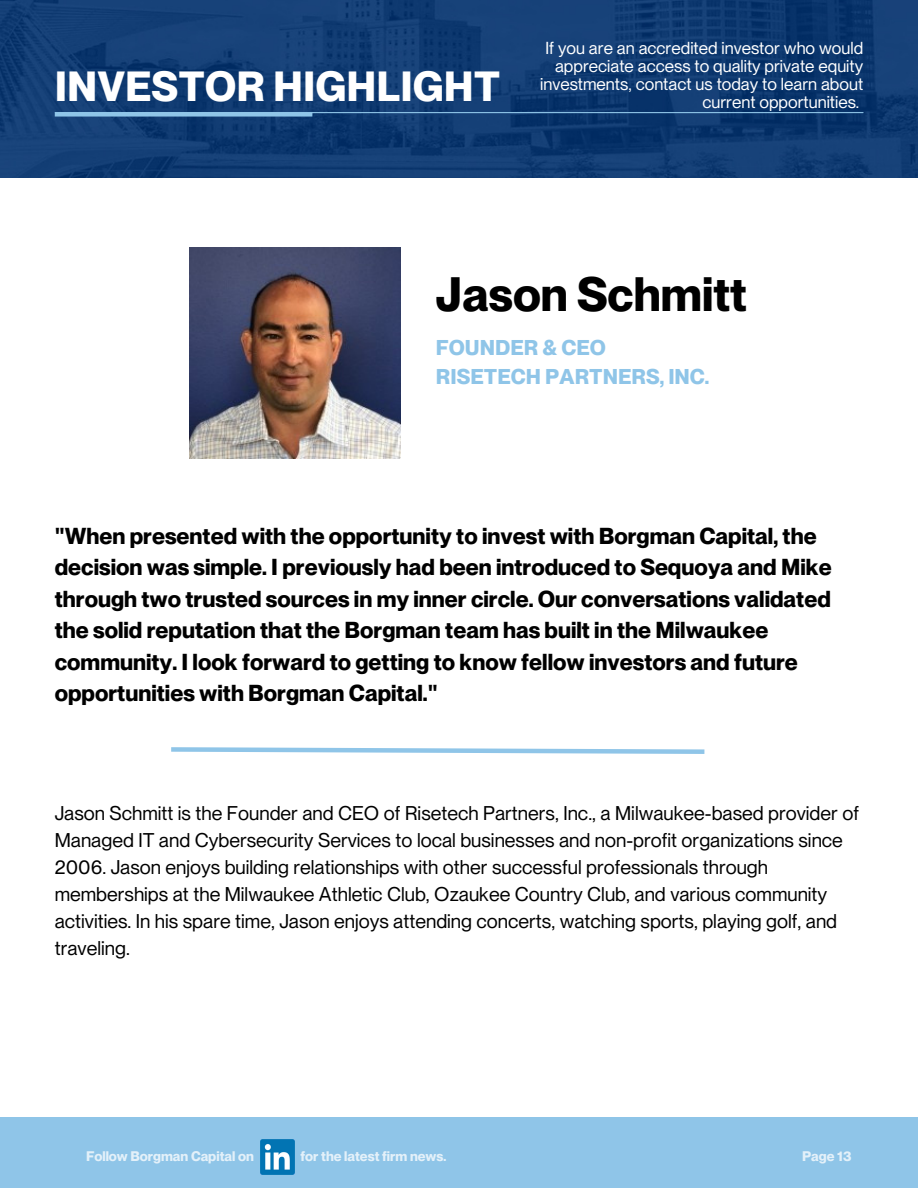
<style>
.page{position:relative;width:918px;height:1188px;background:#fff}
.page>*{position:absolute;margin:0;border:0;box-sizing:border-box;transform-origin:0 0}
.t1{font:700 47.25px "PP Neue Montreal";color:#000}
.t2{font:700 41.25px "PP Neue Montreal";color:#fff}
.t3{font:700 22.65px/31.5px "PP Neue Montreal";color:#000}
.t4{font:700 21px/29.2px "PP Neue Montreal";color:#8fc5e8}
.t5{font:19.5px/27px "PP Neue Montreal";color:#000}
.t6{font:17.1px/18px "PP Neue Montreal";color:#fff;text-align:right}
.t7{font:700 13.65px "PP Neue Montreal";color:#fff}
</style>
<div class="page">
<img style="left:0;top:0;width:918px;height:178px">
<hr style="left:55px;top:112px;width:808px;height:1px;background:#8fc5e8">
<div style="left:55px;top:112px;width:257px;height:5px;background:#8fc5e8"></div>
<div style="left:0;top:1118px;width:918px;height:70px;background:#8fc5e8"></div>
<img style="left:260px;top:1139px;width:35px;height:35px">
<svg style="left:171px;top:747px;width:534px;height:7px"></svg>
<img style="left:189px;top:247px;width:212px;height:212px">
<h2 class="t2" style="left:55px;top:62px;width:447px">INVESTOR HIGHLIGHT</h2>
<p class="t6" style="left:540px;top:39px;width:324px">If you are an accredited investor who would appreciate access to quality private equity investments, contact us today to learn about current opportunities.</p>
<h1 class="t1" style="left:436px;top:266px;width:313px">Jason Schmitt</h1>
<p class="t4" style="left:436px;top:333px;width:275px">FOUNDER &amp; CEO<br>RISETECH PARTNERS, INC.</p>
<p class="t3" style="left:55px;top:520px;width:778px">"When presented with the opportunity to invest with Borgman Capital, the decision was simple. I previously had been introduced to Sequoya and Mike through two trusted sources in my inner circle. Our conversations validated the solid reputation that the Borgman team has built in the Milwaukee community. I look forward to getting to know fellow investors and future opportunities with Borgman Capital."</p>
<p class="t5" style="left:55px;top:799px;width:806px">Jason Schmitt is the Founder and CEO of Risetech Partners, Inc., a Milwaukee-based provider of Managed IT and Cybersecurity Services to local businesses and non-profit organizations since 2006. Jason enjoys building relationships with other successful professionals through memberships at the Milwaukee Athletic Club, Ozaukee Country Club, and various community activities. In his spare time, Jason enjoys attending concerts, watching sports, playing golf, and traveling.</p>
<p class="t7" style="left:86px;top:1148px;width:169px">Follow Borgman Capital on</p>
<p class="t7" style="left:300px;top:1148px;width:148px">for the latest firm news.</p>
<p class="t7" style="left:802px;top:1148px;width:51px">Page 13</p>
</div>
